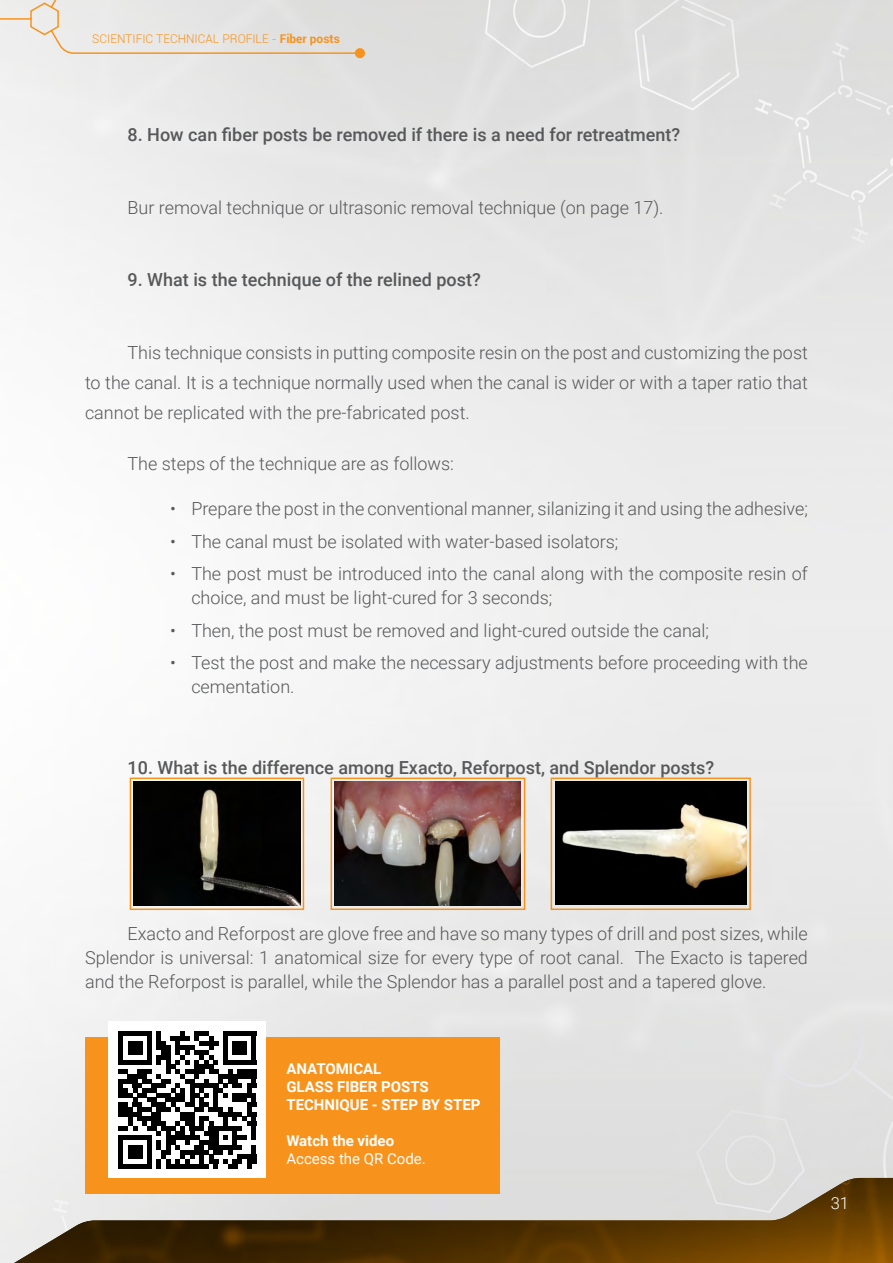
<style>
.page{position:relative;width:893px;height:1263px;background:#fff}
.page>*{position:absolute;margin:0;border:0;box-sizing:border-box;transform-origin:0 0}
.t1{font:300 18px/24px "Roboto";color:#57585a;text-align:justify}
.t2{font:500 18px "Roboto";color:#57585a}
.t3{font:300 16.5px "Roboto";color:#fff}
.t4{font:700 15px/18px "Roboto";color:#fff}
.t5{font:15px "Roboto";color:#fff}
.t6{font:300 12px "Roboto";color:#f7931d}
.s1{font-weight:700}
</style>
<div class="page">
<img style="left:0;top:0;width:893px;height:1178px">
<hr style="left:0;top:18px;width:31px;height:2px;background:#f7931d">
<div style="left:355px;top:48px;width:10px;height:10px;background:#f7931d;border-radius:50%"></div>
<svg style="left:29px;top:0;width:327px;height:55px;background:#e5e2dd"></svg>
<img style="left:0;top:1178px;width:893px;height:85px">
<img style="left:134px;top:782px;width:166px;height:124px">
<img style="left:335px;top:782px;width:186px;height:124px">
<img style="left:555px;top:782px;width:192px;height:123px">
<div style="left:130px;top:777px;width:174px;height:133px;border:2px solid #f7931d"></div>
<div style="left:331px;top:777px;width:194px;height:133px;border:2px solid #f7931d"></div>
<div style="left:551px;top:777px;width:200px;height:133px;border:2px solid #f7931d"></div>
<div style="left:85px;top:1037px;width:415px;height:157px;background:#f7931d"></div>
<div style="left:109px;top:1022px;width:157px;height:156px;background:#fff"></div>
<svg style="left:118px;top:1031px;width:138px;height:137px"></svg>
<p class="t6" style="left:92px;top:30px;width:249px">SCIENTIFIC TECHNICAL PROFILE - <span class="s1">Fiber posts</span></p>
<p class="t2" style="left:128px;top:122px;width:554px">8. How can fiber posts be removed if there is a need for retreatment?</p>
<p class="t1" style="left:128px;top:195px;width:538px">Bur removal technique or ultrasonic removal technique (on page 17).</p>
<p class="t2" style="left:128px;top:267px;width:355px">9. What is the technique of the relined post?</p>
<p class="t1" style="left:85px;top:337px;width:724px;line-height:30px;text-indent:43px">This technique consists in putting composite resin on the post and customizing the post to the canal. It is a technique normally used when the canal is wider or with a taper ratio that cannot be replicated with the pre-fabricated post.</p>
<p class="t1" style="left:128px;top:451px;width:328px">The steps of the technique are as follows:</p>
<p class="t1" style="left:170px;top:496px;width:639px">• Prepare the post in the conventional manner, silanizing it and using the adhesive;</p>
<p class="t1" style="left:170px;top:529px;width:450px">• The canal must be isolated with water-based isolators;</p>
<p class="t1" style="left:191px;top:561px;width:618px;text-indent:-21px">• The post must be introduced into the canal along with the composite resin of choice, and must be light-cured for 3 seconds;</p>
<p class="t1" style="left:170px;top:618px;width:541px">• Then, the post must be removed and light-cured outside the canal;</p>
<p class="t1" style="left:191px;top:650px;width:618px;text-indent:-21px">• Test the post and make the necessary adjustments before proceeding with the cementation.</p>
<p class="t2" style="left:128px;top:755px;width:588px">10. What is the difference among Exacto, Reforpost, and Splendor posts?</p>
<p class="t1" style="left:85px;top:920px;width:724px;text-indent:43px">Exacto and Reforpost are glove free and have so many types of drill and post sizes, while Splendor is universal: 1 anatomical size for every type of root canal. The Exacto is tapered and the Reforpost is parallel, while the Splendor has a parallel post and a tapered glove.</p>
<p class="t4" style="left:286px;top:1059px;width:196px">ANATOMICAL<br>GLASS FIBER POSTS<br>TECHNIQUE - STEP BY STEP</p>
<p class="t4" style="left:286px;top:1131px;width:109px">Watch the video</p>
<p class="t5" style="left:286px;top:1148px;width:141px">Access the QR Code.</p>
<p class="t3" style="left:831px;top:1192px;width:20px">31</p>
</div>
